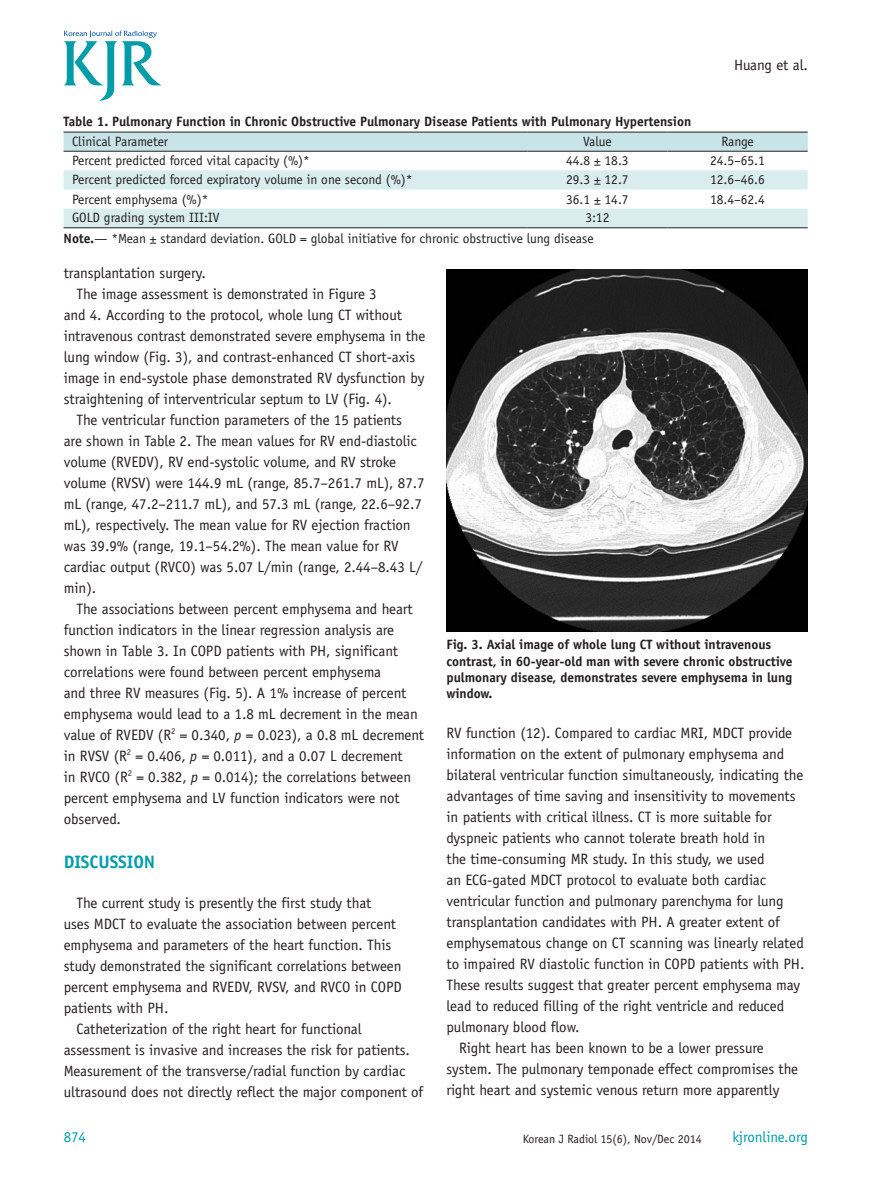
<style>
.page{position:relative;width:893px;height:1191px;background:#fff}
.page>*{position:absolute;margin:0;border:0;box-sizing:border-box;transform-origin:0 0}
.큰제목{font:700 18px "Officina Sans Std";letter-spacing:-.005em;color:#009caa}
.본문{font:15px/21px "Officina Sans Std";letter-spacing:-.005em;color:#231f20}
.t1{font:15px "Officina Sans Std";letter-spacing:-.005em;color:#009caa}
.표본문{font:13.5px "Officina Sans Std";letter-spacing:-.005em;color:#231f20}
.그림제목{font:700 13.5px/16.2px "Officina Sans Std";letter-spacing:-.005em;color:#231f20}
.표제목{font:700 13.5px "Officina Sans Std";letter-spacing:-.005em;color:#231f20}
.표설명{font:13.5px "Officina Sans Std";letter-spacing:-.005em;color:#231f20}
.t2{font:12px "Officina Sans Std";letter-spacing:-.005em;color:#231f20}
.s1{font-weight:700}
.s2{font-style:italic}
</style>
<div class="page">
<svg style="left:64px;top:31px;width:97px;height:70px"></svg>
<div style="left:64px;top:133px;width:744px;height:18px;background:#c9e4e9"></div>
<svg style="left:64px;top:170px;width:744px;height:57px;fill:#d9edef"></svg>
<hr style="left:64px;top:227px;width:463px;height:1px;background:#231f20">
<hr style="left:527px;top:227px;width:140px;height:1px;background:#231f20">
<hr style="left:667px;top:227px;width:141px;height:1px;background:#231f20">
<hr style="left:64px;top:132px;width:463px;height:1px;background:#231f20">
<hr style="left:527px;top:132px;width:140px;height:1px;background:#231f20">
<hr style="left:667px;top:132px;width:141px;height:1px;background:#231f20">
<hr style="left:64px;top:151px;width:463px;height:1px;background:#231f20">
<hr style="left:527px;top:151px;width:140px;height:1px;background:#231f20">
<hr style="left:667px;top:151px;width:141px;height:1px;background:#231f20">
<img style="left:446px;top:269px;width:362px;height:362px">
<p class="본문" style="left:734px;top:54px;width:75px">Huang et al.</p>
<p class="표제목" style="left:64px;top:112px;width:629px">Table 1. Pulmonary Function in Chronic Obstructive Pulmonary Disease Patients with Pulmonary Hypertension</p>
<p class="표본문" style="left:72px;top:134px;width:98px">Clinical Parameter</p>
<p class="표본문" style="left:583px;top:134px;width:30px">Value</p>
<p class="표본문" style="left:721px;top:134px;width:34px">Range</p>
<p class="표본문" style="left:72px;top:153px;width:239px">Percent predicted forced vital capacity (%)*</p>
<p class="표본문" style="left:566px;top:153px;width:64px">44.8 ± 18.3</p>
<p class="표본문" style="left:710px;top:153px;width:56px">24.5–65.1</p>
<p class="표본문" style="left:72px;top:172px;width:342px">Percent predicted forced expiratory volume in one second (%)*</p>
<p class="표본문" style="left:566px;top:172px;width:64px">29.3 ± 12.7</p>
<p class="표본문" style="left:710px;top:172px;width:56px">12.6–46.6</p>
<p class="표본문" style="left:72px;top:191px;width:138px">Percent emphysema (%)*</p>
<p class="표본문" style="left:566px;top:191px;width:64px">36.1 ± 14.7</p>
<p class="표본문" style="left:710px;top:191px;width:56px">18.4–62.4</p>
<p class="표본문" style="left:72px;top:210px;width:149px">GOLD grading system III:IV</p>
<p class="표본문" style="left:585px;top:210px;width:26px">3:12</p>
<p class="표설명" style="left:64px;top:231px;width:531px"><span class="s1">Note.</span>— *Mean ± standard deviation. GOLD = global initiative for chronic obstructive lung disease</p>
<p class="본문" style="left:64px;top:262px;width:143px">transplantation surgery.</p>
<p class="본문" style="left:64px;top:283px;width:363px;text-indent:13px">The image assessment is demonstrated in Figure 3<br>and 4. According to the protocol, whole lung CT without intravenous contrast demonstrated severe emphysema in the lung window (Fig. 3), and contrast-enhanced CT short-axis image in end-systole phase demonstrated RV dysfunction by straightening of interventricular septum to LV (Fig. 4).</p>
<p class="본문" style="left:64px;top:409px;width:362px;text-indent:13px">The ventricular function parameters of the 15 patients<br>are shown in Table 2. The mean values for RV end-diastolic volume (RVEDV), RV end-systolic volume, and RV stroke volume (RVSV) were 144.9 mL (range, 85.7–261.7 mL), 87.7 mL (range, 47.2–211.7 mL), and 57.3 mL (range, 22.6–92.7 mL), respectively. The mean value for RV ejection fraction was 39.9% (range, 19.1–54.2%). The mean value for RV cardiac output (RVCO) was 5.07 L/min (range, 2.44–8.43 L/ min).</p>
<p class="본문" style="left:64px;top:598px;width:362px;text-indent:13px">The associations between percent emphysema and heart function indicators in the linear regression analysis are shown in Table 3. In COPD patients with PH, significant correlations were found between percent emphysema<br>and three RV measures (Fig. 5). A 1% increase of percent emphysema would lead to a 1.8 mL decrement in the mean value of RVEDV (R<sup>2</sup> = 0.340, <span class="s2">p</span> = 0.023), a 0.8 mL decrement in RVSV (R<sup>2</sup> = 0.406, <span class="s2">p</span> = 0.011), and a 0.07 L decrement<br>in RVCO (R<sup>2</sup> = 0.382, <span class="s2">p</span> = 0.014); the correlations between percent emphysema and LV function indicators were not observed.</p>
<p class="큰제목" style="left:64px;top:851px;width:93px">DISCUSSION</p>
<p class="본문" style="left:64px;top:892px;width:340px;text-indent:13px">The current study is presently the first study that<br>uses MDCT to evaluate the association between percent emphysema and parameters of the heart function. This study demonstrated the significant correlations between percent emphysema and RVEDV, RVSV, and RVCO in COPD patients with PH.</p>
<p class="본문" style="left:64px;top:1018px;width:361px;text-indent:13px">Catheterization of the right heart for functional assessment is invasive and increases the risk for patients.<br>Measurement of the transverse/radial function by cardiac ultrasound does not directly reflect the major component of</p>
<p class="그림제목" style="left:446px;top:636px;width:348px">Fig. 3. Axial image of whole lung CT without intravenous contrast, in 60-year-old man with severe chronic obstructive pulmonary disease, demonstrates severe emphysema in lung window.</p>
<p class="본문" style="left:446px;top:722px;width:359px">RV function (12). Compared to cardiac MRI, MDCT provide information on the extent of pulmonary emphysema and bilateral ventricular function simultaneously, indicating the advantages of time saving and insensitivity to movements in patients with critical illness. CT is more suitable for dyspneic patients who cannot tolerate breath hold in<br>the time-consuming MR study. In this study, we used<br>an ECG-gated MDCT protocol to evaluate both cardiac ventricular function and pulmonary parenchyma for lung transplantation candidates with PH. A greater extent of emphysematous change on CT scanning was linearly related to impaired RV diastolic function in COPD patients with PH.<br>These results suggest that greater percent emphysema may lead to reduced filling of the right ventricle and reduced pulmonary blood flow.</p>
<p class="본문" style="left:446px;top:1037px;width:353px;text-indent:13px">Right heart has been known to be a lower pressure system. The pulmonary temponade effect compromises the right heart and systemic venous return more apparently</p>
<p class="t1" style="left:64px;top:1128px;width:24px">874</p>
<p class="t2" style="left:523px;top:1132px;width:181px">Korean J Radiol 15(6), Nov/Dec 2014</p>
<p class="t1" style="left:732px;top:1128px;width:77px">kjronline.org</p>
</div>
